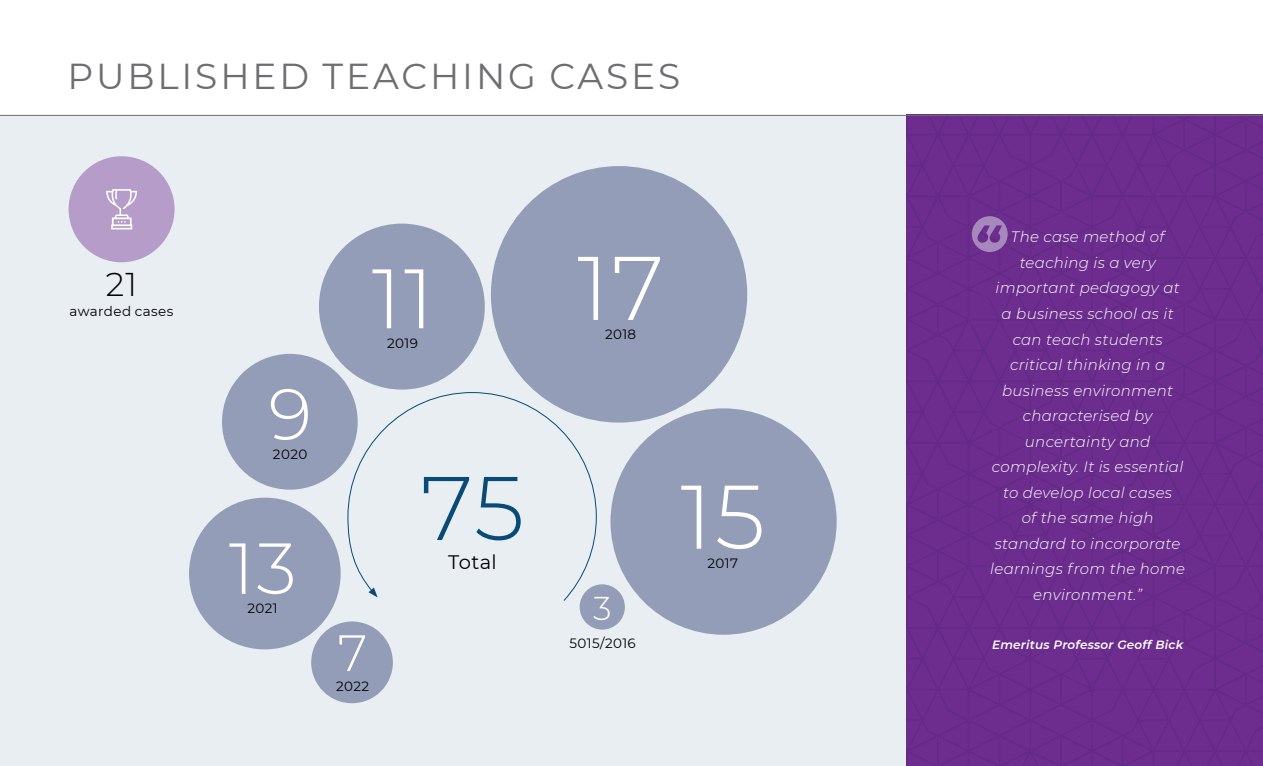
<style>
.page{position:relative;width:1263px;height:766px;background:#fff}
.page>*{position:absolute;margin:0;border:0;box-sizing:border-box;transform-origin:0 0}
.t1{font:300 90px "Montserrat";color:#fff}
.t2{font:300 90px "Montserrat";color:#074b76}
.t3{font:300 84px "Montserrat";color:#fff}
.t4{font:300 72px "Montserrat";color:#fff}
.t5{font:300 51px "Montserrat";color:#fff}
.t6{font:36px "Montserrat";letter-spacing:.08em;color:#6d6e71}
.t7{font:300 33px "Montserrat";color:#000}
.t8{font:300 33px "Montserrat";color:#fff}
.t9{font:19.5px "Montserrat";letter-spacing:.02em;color:#000}
.t10{font:italic 300 15px/25.5px "Montserrat";letter-spacing:.02em;color:#fff;text-align:center}
.t11{font:13.5px "Montserrat";letter-spacing:.03em;color:#000}
.t12{font:italic 600 12px "Montserrat";letter-spacing:.02em;color:#fff}
</style>
<div class="page">
<div style="left:0;top:115px;width:906px;height:650px;background:#e8eef2"></div>
<svg style="left:906px;top:114px;width:357px;height:651px;background:#6a2c8d"></svg>
<svg style="left:972px;top:216px;width:36px;height:36px"></svg>
<hr style="left:0;top:115px;width:1263px;height:1px;background:#6d6e71">
<div style="left:189px;top:497px;width:152px;height:152px;background:#949db7;border-radius:50%"></div>
<div style="left:580px;top:584px;width:45px;height:45px;background:#949db7;border-radius:50%"></div>
<div style="left:610px;top:408px;width:227px;height:226px;background:#949db7;border-radius:50%"></div>
<div style="left:491px;top:166px;width:256px;height:256px;background:#949db7;border-radius:50%"></div>
<div style="left:319px;top:223px;width:166px;height:166px;background:#949db7;border-radius:50%"></div>
<div style="left:222px;top:354px;width:136px;height:135px;background:#949db7;border-radius:50%"></div>
<div style="left:311px;top:621px;width:82px;height:82px;background:#949db7;border-radius:50%"></div>
<svg style="left:347px;top:391px;width:250px;height:210px"></svg>
<svg style="left:368px;top:587px;width:10px;height:10px"></svg>
<div style="left:69px;top:156px;width:106px;height:106px;background:#b59cc9;border-radius:50%"></div>
<svg style="left:106px;top:189px;width:31px;height:40px"></svg>
<h3 class="t6" style="left:68px;top:51px;width:614px">PUBLISHED TEACHING CASES</h3>
<h3 class="t7" style="left:106px;top:262px;width:33px">21</h3>
<p class="t11" style="left:70px;top:301px;width:105px">awarded cases</p>
<h3 class="t4" style="left:268px;top:365px;width:45px">9</h3>
<p class="t11" style="left:273px;top:445px;width:36px">2020</p>
<h3 class="t4" style="left:229px;top:519px;width:69px">13</h3>
<p class="t11" style="left:248px;top:599px;width:32px">2021</p>
<h2 class="t3" style="left:372px;top:241px;width:63px">11</h2>
<p class="t11" style="left:387px;top:333px;width:32px">2019</p>
<h3 class="t5" style="left:338px;top:618px;width:31px">7</h3>
<p class="t11" style="left:336px;top:676px;width:35px">2022</p>
<h1 class="t2" style="left:421px;top:446px;width:105px">75</h1>
<h3 class="t9" style="left:448px;top:548px;width:50px">Total</h3>
<h1 class="t1" style="left:577px;top:227px;width:88px">17</h1>
<p class="t11" style="left:605px;top:325px;width:33px">2018</p>
<h3 class="t8" style="left:593px;top:585px;width:20px">3</h3>
<p class="t11" style="left:569px;top:633px;width:68px">5015/2016</p>
<h1 class="t1" style="left:680px;top:455px;width:86px">15</h1>
<p class="t11" style="left:707px;top:554px;width:32px">2017</p>
<p class="t10" style="left:990px;top:224px;width:196px">The case method of teaching is a very important pedagogy at a business school as it can teach students critical thinking in a business environment characterised by uncertainty and complexity. It is essential to develop local cases<br>of the same high standard to incorporate learnings from the home environment.”</p>
<p class="t12" style="left:992px;top:635px;width:193px">Emeritus Professor Geoff Bick</p>
</div>
